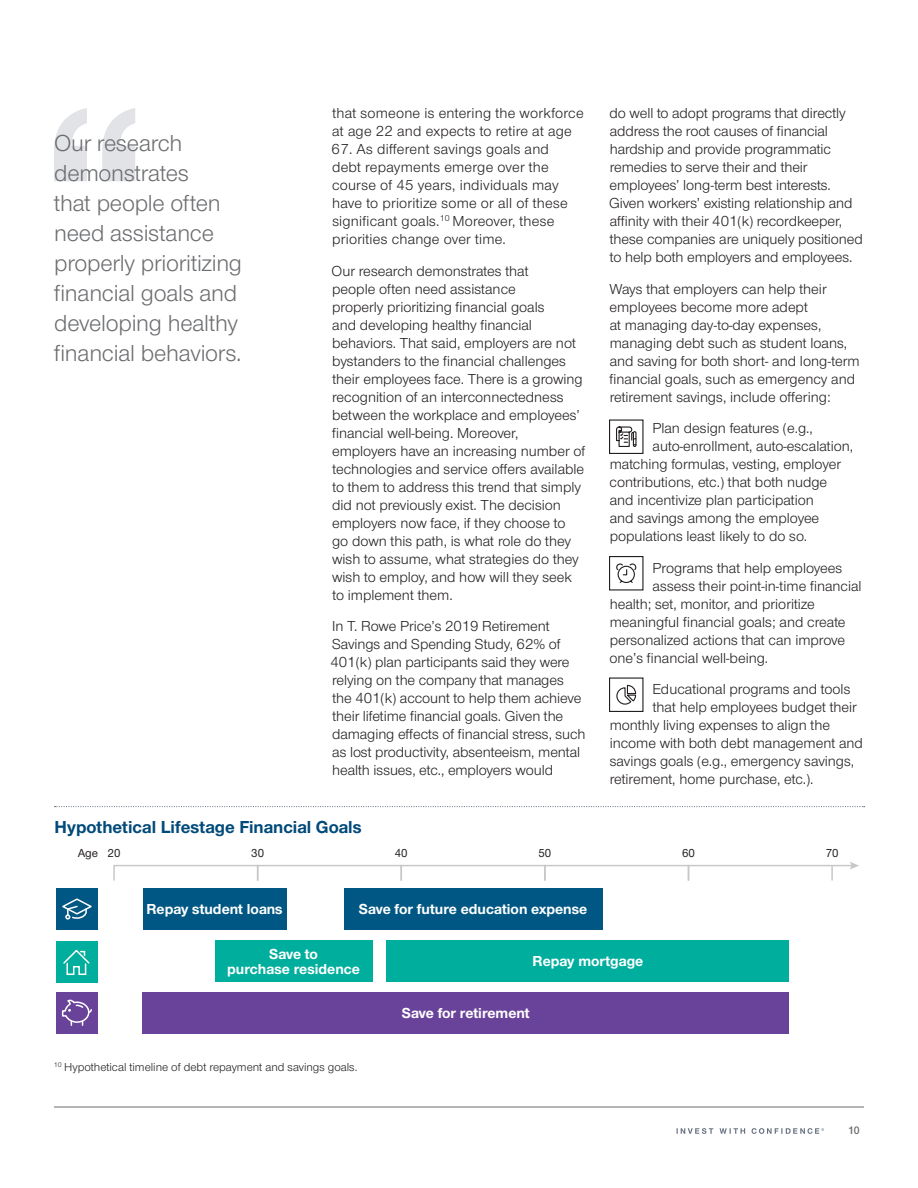
<style>
.page{position:relative;width:918px;height:1188px;background:#fff}
.page>*{position:absolute;margin:0;border:0;box-sizing:border-box;transform-origin:0 0}
.t1{font:24px/30px "Nimbus Sans Novus";letter-spacing:-.01em;color:#6c6d70}
.t2{font:700 18px "Nimbus Sans Novus";letter-spacing:.005em;color:#004a79}
.t3{font:15px/18px "Nimbus Sans Novus";color:#231f20}
.t4{font:700 15px/15px "Nimbus Sans Novus";color:#fff;text-align:center}
.t5{font:12px "Nimbus Sans Novus";color:#231f20}
.t6{font:500 12px "Nimbus Sans Novus";color:#231f20}
.t7{font:600 11.25px "Nimbus Sans Novus";color:#6c6d70}
</style>
<div class="page">
<hr style="left:54px;top:1107px;width:810px;height:1px;background:#6c6d70">
<svg style="left:677px;top:1128px;width:147px;height:6px"></svg>
<svg style="left:55px;top:806px;width:810px;height:1px"></svg>
<svg style="left:54px;top:108px;width:33px;height:73px"></svg>
<svg style="left:102px;top:108px;width:33px;height:73px"></svg>
<svg style="left:609px;top:419px;width:35px;height:293px"></svg>
<div style="left:56px;top:992px;width:42px;height:42px;background:#69439a"></div>
<div style="left:113px;top:865px;width:145px;height:16px;border:2px solid #c9c8c8"></div>
<div style="left:257px;top:865px;width:145px;height:16px;border:2px solid #c9c8c8"></div>
<div style="left:401px;top:865px;width:145px;height:16px;border:2px solid #c9c8c8"></div>
<div style="left:544px;top:865px;width:145px;height:16px;border:2px solid #c9c8c8"></div>
<svg style="left:687px;top:862px;width:172px;height:19px"></svg>
<div style="left:143px;top:888px;width:143px;height:42px;background:#015784"></div>
<div style="left:215px;top:940px;width:158px;height:42px;background:#00ae9d"></div>
<div style="left:387px;top:940px;width:402px;height:42px;background:#00ae9d"></div>
<div style="left:143px;top:992px;width:646px;height:42px;background:#69439a"></div>
<div style="left:344px;top:888px;width:258px;height:42px;background:#015784"></div>
<svg style="left:61px;top:999px;width:31px;height:26px"></svg>
<div style="left:56px;top:942px;width:42px;height:41px;background:#00ae9d"></div>
<div style="left:56px;top:888px;width:42px;height:42px;background:#015784"></div>
<svg style="left:63px;top:949px;width:27px;height:26px"></svg>
<svg style="left:62px;top:898px;width:30px;height:22px"></svg>
<h1 class="t1" style="left:54px;top:127px;width:189px">Our research demonstrates<br>that people often need assistance properly prioritizing fnancial goals and developing healthy fnancial behaviors.</h1>
<p class="t3" style="left:332px;top:104px;width:253px">that someone is entering the workforce at age 22 and expects to retire at age</p>
<p class="t3" style="left:332px;top:140px;width:237px">67. As diferent savings goals and debt repayments emerge over the course of 45 years, individuals may have to prioritize some or all of these signifcant goals.<sup>10</sup> Moreover, these priorities change over time.</p>
<p class="t3" style="left:332px;top:261px;width:255px">Our research demonstrates that<br>people often need assistance<br>properly prioritizing fnancial goals<br>and developing healthy fnancial behaviors. That said, employers are not bystanders to the fnancial challenges their employees face. There is a growing recognition of an interconnectedness between the workplace and employees’ fnancial well‑being. Moreover, employers have an increasing number of technologies and service ofers available to them to address this trend that simply did not previously exist. The decision employers now face, if they choose to<br>go down this path, is what role do they wish to assume, what strategies do they wish to employ, and how will they seek to implement them.</p>
<p class="t3" style="left:331px;top:617px;width:241px">In T. Rowe Price’s 2019 Retirement Savings and Spending Study, 62% of 401(k) plan participants said they were relying on the company that manages</p>
<p class="t3" style="left:332px;top:689px;width:250px">the 401(k) account to help them achieve</p>
<p class="t3" style="left:332px;top:707px;width:255px">their lifetime fnancial goals. Given the damaging efects of fnancial stress, such as lost productivity, absenteeism, mental health issues, etc., employers would</p>
<p class="t3" style="left:609px;top:104px;width:255px">do well to adopt programs that directly address the root causes of fnancial hardship and provide programmatic remedies to serve their and their employees’ long‑term best interests.<br>Given workers’ existing relationship and afnity with their 401(k) recordkeeper, these companies are uniquely positioned to help both employers and employees.</p>
<p class="t3" style="left:609px;top:279px;width:252px">Ways that employers can help their employees become more adept<br>at managing day‑to‑day expenses, managing debt such as student loans, and saving for both short‑ and long‑term fnancial goals, such as emergency and retirement savings, include ofering:</p>
<p class="t3" style="left:652px;top:419px;width:202px">Plan design features (e.g., auto‑enrollment, auto‑escalation,</p>
<p class="t3" style="left:610px;top:455px;width:233px">matching formulas, vesting, employer contributions, etc.) that both nudge and incentivize plan participation and savings among the employee populations least likely to do so.</p>
<p class="t3" style="left:652px;top:558px;width:191px">Programs that help employees</p>
<p class="t3" style="left:610px;top:576px;width:254px;text-indent:43px">assess their point‑in‑time fnancial health; set, monitor, and prioritize meaningful fnancial goals; and create personalized actions that can improve one’s fnancial well‑being.</p>
<p class="t3" style="left:652px;top:680px;width:199px">Educational programs and tools</p>
<p class="t3" style="left:610px;top:698px;width:255px;text-indent:43px">that help employees budget their monthly living expenses to align the income with both debt management and savings goals (e.g., emergency savings, retirement, home purchase, etc.).</p>
<p class="t2" style="left:55px;top:815px;width:309px">Hypothetical Lifestage Financial Goals</p>
<p class="t6" style="left:108px;top:845px;width:14px">20</p>
<p class="t6" style="left:251px;top:845px;width:14px">30</p>
<p class="t6" style="left:395px;top:845px;width:14px">40</p>
<p class="t6" style="left:539px;top:845px;width:14px">50</p>
<p class="t6" style="left:682px;top:845px;width:14px">60</p>
<p class="t6" style="left:826px;top:845px;width:14px">70</p>
<p class="t6" style="left:78px;top:845px;width:22px">Age</p>
<p class="t4" style="left:146px;top:901px;width:138px">Repay student loans</p>
<p class="t4" style="left:359px;top:901px;width:230px">Save for future education expense</p>
<p class="t4" style="left:533px;top:953px;width:112px">Repay mortgage</p>
<p class="t4" style="left:227px;top:945px;width:134px">Save to<br>purchase residence</p>
<p class="t5" style="left:54px;top:1059px;width:305px"><sup>10</sup> Hypothetical timeline of debt repayment and savings goals.</p>
<p class="t4" style="left:402px;top:1005px;width:129px">Save for retirement</p>
<p class="t7" style="left:848px;top:1123px;width:13px">10</p>
</div>
